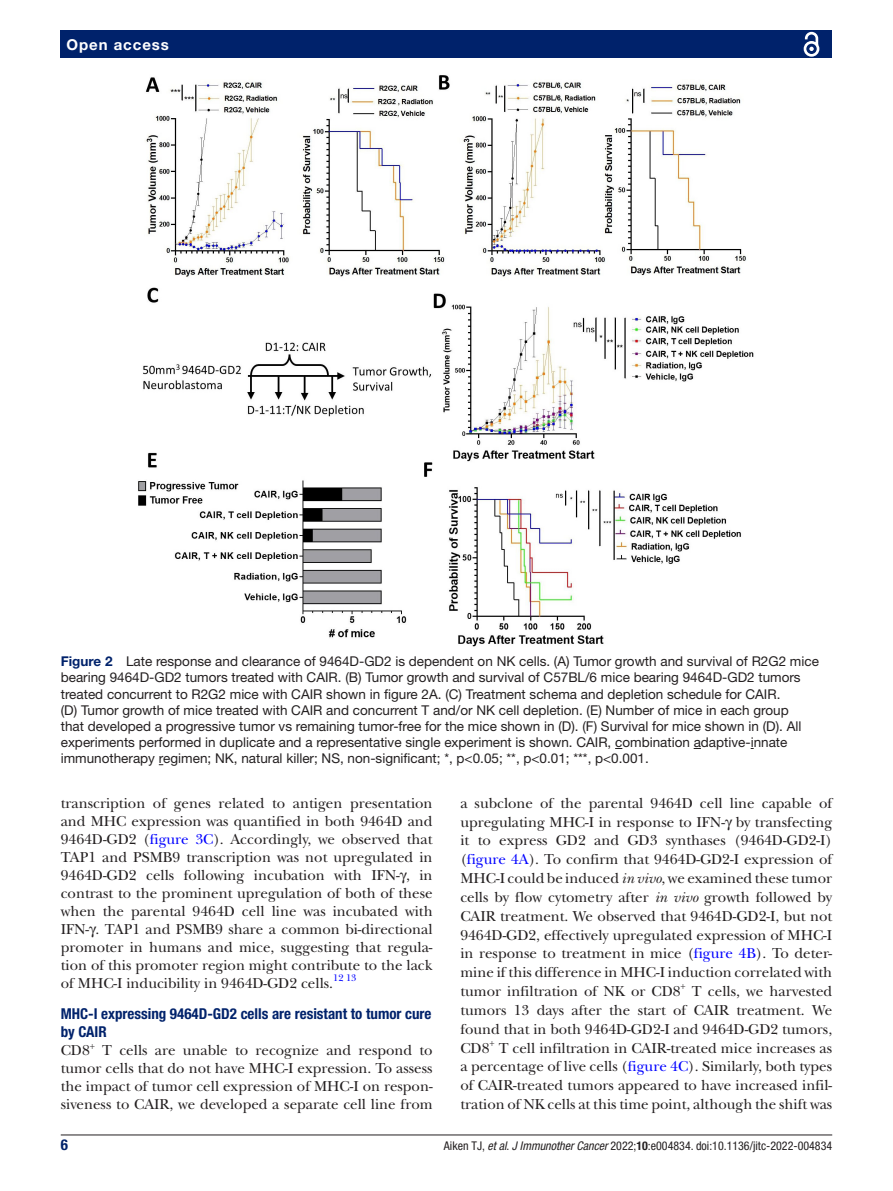
<style>
.page{position:relative;width:893px;height:1191px;background:#fff}
.page>*{position:absolute;margin:0;border:0;box-sizing:border-box;transform-origin:0 0}
.t1{font:15px/18px "New Baskerville";color:#231f20;text-align:justify}
.t2{font:700 condensed 15px/18px "Helvetica Neue LT Std";color:#00226b}
.t3{font:700 15px "Helvetica Neue LT Std";letter-spacing:.065em;color:#fff}
.t4{font:13.5px/16.2px "Helvetica Neue LT Std";color:#231f20}
.t5{font:condensed 12px "Helvetica Neue LT Std";color:#231f20}
.t6{font:9.9px "New Baskerville";color:#00f}
.t7{font:9.9px "New Baskerville";color:#231f20}
.s1{font-weight:700;color:#00226b}
.s2{color:#00f}
.s3{font-style:italic}
.s4{font-weight:700}
</style>
<div class="page">
<hr style="left:61px;top:1134px;width:771px;height:1px;background:#231f20">
<div style="left:61px;top:31px;width:771px;height:27px;background:#00226b"></div>
<svg style="left:803px;top:31px;width:17px;height:26px"></svg>
<img style="left:138px;top:75px;width:616px;height:572px">
<p class="t3" style="left:66px;top:35px;width:104px">Open access</p>
<p class="t4" style="left:61px;top:653px;width:760px"><span class="s1">Figure 2</span> Late response and clearance of 9464D-GD2 is dependent on NK cells. (A) Tumor growth and survival of R2G2 mice bearing 9464D-GD2 tumors treated with CAIR. (B) Tumor growth and survival of C57BL/6 mice bearing 9464D-GD2 tumors treated concurrent to R2G2 mice with CAIR shown in figure 2A. (C) Treatment schema and depletion schedule for CAIR.<br>(D) Tumor growth of mice treated with CAIR and concurrent T and/or NK cell depletion. (E) Number of mice in each group<br>that developed a progressive tumor vs remaining tumor-free for the mice shown in (D). (F) Survival for mice shown in (D). All experiments performed in duplicate and a representative single experiment is shown. CAIR, combination adaptive-innate immunotherapy regimen; NK, natural killer; NS, non-significant; *, p&lt;0.05; **, p&lt;0.01; ***, p&lt;0.001.</p>
<p class="t1" style="left:61px;top:794px;width:373px">transcription of genes related to antigen presentation and MHC expression was quantified in both 9464D and 9464D-GD2 (<span class="s2">figure 3C</span>). Accordingly, we observed that TAP1 and PSMB9 transcription was not upregulated in 9464D-GD2 cells following incubation with IFN- , in contrast to the prominent upregulation of both of these when the parental 9464D cell line was incubated with IFN- . TAP1 and PSMB9 share a common bi-directional promoter in humans and mice, suggesting that regula&shy;tion of this promoter region might contribute to the lack of MHC-I inducibility in 9464D-GD2 cells.</p>
<p class="t6" style="left:333px;top:972px;width:25px">12 13</p>
<p class="t2" style="left:61px;top:1004px;width:372px">MHC-I expressing 9464D-GD2 cells are resistant to tumor cure by CAIR</p>
<p class="t1" style="left:61px;top:1041px;width:31px">CD8</p>
<p class="t7" style="left:90px;top:1039px;width:7px">+</p>
<p class="t1" style="left:61px;top:1041px;width:373px;text-indent:42px">T cells are unable to recognize and respond to tumor cells that do not have MHC-I expression. To assess the impact of tumor cell expression of MHC-I on respon&shy;siveness to CAIR, we developed a separate cell line from</p>
<p class="t1" style="left:460px;top:793px;width:373px;line-height:18.9px">a subclone of the parental 9464D cell line capable of upregulating MHC-I in response to IFN- by transfecting it to express GD2 and GD3 synthases (9464D-GD2-I) (<span class="s2">figure 4A</span>). To confirm that 9464D-GD2-I expression of MHC-I could be induced <span class="s3">in vivo</span>, we examined these tumor cells by flow cytometry after <span class="s3">in vivo</span> growth followed by CAIR treatment. We observed that 9464D-GD2-I, but not 9464D-GD2, effectively upregulated expression of MHC-I in response to treatment in mice (<span class="s2">figure 4B</span>). To deter&shy;mine if this difference in MHC-I induction correlated with tumor infiltration of NK or CD8</p>
<p class="t7" style="left:681px;top:980px;width:7px">+</p>
<p class="t1" style="left:460px;top:982px;width:373px;line-height:18.8px;text-indent:232px">T cells, we harvested tumors 13 days after the start of CAIR treatment. We found that in both 9464D-GD2-I and 9464D-GD2 tumors, CD8<sup>+</sup> T cell infiltration in CAIR-treated mice increases as a percentage of live cells (<span class="s2">figure 4C</span>). Similarly, both types of CAIR-treated tumors appeared to have increased infil&shy;tration of NK cells at this time point, although the shift was</p>
<p class="t2" style="left:61px;top:1135px;width:9px">6</p>
<p class="t5" style="left:444px;top:1138px;width:390px">Aiken TJ, <span class="s3">et al</span>. <span class="s3">J Immunother Cancer</span> 2022;<span class="s4">10</span>:e004834. doi:10.1136/jitc-2022-004834</p>
</div>
